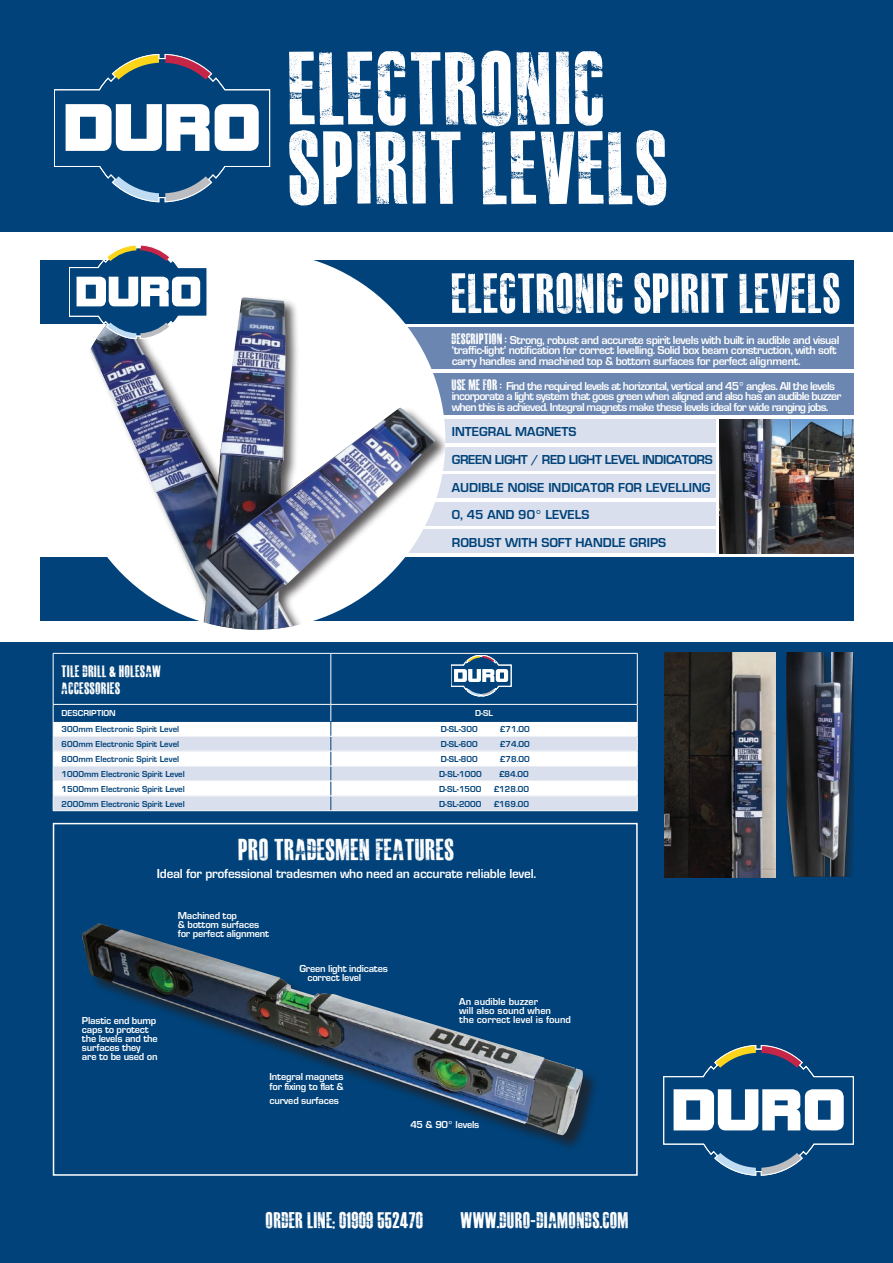
<style>
.page{position:relative;width:893px;height:1263px;background:#fff}
.page>*{position:absolute;margin:0;border:0;box-sizing:border-box;transform-origin:0 0}
.t1{font:102px "MASTERPLANCOMPLETE";color:#fff}
.t2{font:55.5px "MASTERPLANCOMPLETE";color:#fff}
.t3{font:30px "MASTERPLANCOMPLETE";color:#fff}
.t4{font:22.5px "MASTERPLANCOMPLETE";color:#fff}
.t5{font:16.5px "MASTERPLANCOMPLETE";letter-spacing:.005em;color:#fff}
.t6{font:13.5px "Eurose";color:#004279}
.t7{font:13.5px "Eurose";letter-spacing:-.02em;color:#fff}
.t8{font:13.5px "Eurose";letter-spacing:-.03em;color:#004279}
.t9{font:12px/10.5px "Eurose";letter-spacing:-.06em;color:#fff}
.t10{font:12px/10.5px "Eurose";letter-spacing:-.04em;color:#fff}
.t11{font:10.5px/13.5px "Eurose";letter-spacing:-.02em;color:#fff}
.t12{font:10.5px "Eurose";color:#fff}
.t13{font:9px "Eurose";color:#004279}
.t14{font:9px "Eurose";color:#fff}
.s1{font-family:"MASTERPLANCOMPLETE";font-size:15px}
</style>
<div class="page">
<div style="left:0;top:642px;width:893px;height:621px;background:#004279"></div>
<div style="left:0;top:0;width:893px;height:232px;background:#004279"></div>
<svg style="left:54px;top:54px;width:216px;height:148px"></svg>
<div style="left:53px;top:823px;width:585px;height:353px;border:2px solid #fff"></div>
<svg style="left:663px;top:1045px;width:191px;height:130px"></svg>
<div style="left:303px;top:530px;width:412px;height:23px;background:#d9dfec"></div>
<div style="left:303px;top:502px;width:412px;height:23px;background:#d9dfec"></div>
<div style="left:303px;top:474px;width:412px;height:24px;background:#d9dfec"></div>
<div style="left:303px;top:447px;width:412px;height:23px;background:#d9dfec"></div>
<div style="left:303px;top:419px;width:412px;height:24px;background:#d9dfec"></div>
<div style="left:303px;top:373px;width:551px;height:42px;background:#6a86b1"></div>
<div style="left:303px;top:328px;width:551px;height:41px;background:#6a86b1"></div>
<div style="left:40px;top:557px;width:814px;height:64px;background:#004279"></div>
<div style="left:40px;top:260px;width:814px;height:63px;background:#004279"></div>
<div style="left:67px;top:276px;width:378px;height:354px;background:#231f20;opacity:.75"></div>
<img style="left:91px;top:297px;width:345px;height:333px">
<img style="left:720px;top:419px;width:134px;height:134px">
<svg style="left:69px;top:245px;width:138px;height:94px"></svg>
<svg style="left:53px;top:653px;width:585px;height:158px"></svg>
<div style="left:83px;top:925px;width:517px;height:227px;background:#231f20;opacity:.75"></div>
<img style="left:82px;top:923px;width:502px;height:212px">
<img style="left:664px;top:653px;width:111px;height:224px">
<img style="left:787px;top:652px;width:66px;height:224px">
<p class="t1" style="left:289px;top:38px;width:320px">ELECTRONIC</p>
<p class="t1" style="left:289px;top:117px;width:382px">SPIRIT LEVELS</p>
<p class="t2" style="left:452px;top:266px;width:391px">ELECTRONIC SPIRIT LEVELS</p>
<p class="t10" style="left:452px;top:335px;width:389px"><span class="s1">DESCRIPTION ;</span> Strong, robust and accurate spirit levels with built in audible and visual ‘traffic-light’ notification for correct levelling. Solid box beam construction, with soft carry handles and machined top &amp; bottom surfaces for perfect alignment.</p>
<p class="t9" style="left:452px;top:380px;width:391px"><span class="s1">USE ME FOR ;</span> Find the required levels at horizontal, vertical and 45° angles. All the levels incorporate a light system that goes green when aligned and also has an audible buzzer when this is achieved. Integral magnets make these levels ideal for wide ranging jobs.</p>
<p class="t6" style="left:452px;top:425px;width:126px">INTEGRAL MAGNETS</p>
<p class="t8" style="left:452px;top:452px;width:262px">GREEN LIGHT / RED LIGHT LEVEL INDICATORS</p>
<p class="t6" style="left:452px;top:480px;width:260px">AUDIBLE NOISE INDICATOR FOR LEVELLING</p>
<p class="t6" style="left:452px;top:507px;width:139px">0, 45 AND 90° LEVELS</p>
<p class="t6" style="left:452px;top:535px;width:216px">ROBUST WITH SOFT HANDLE GRIPS</p>
<p class="t5" style="left:62px;top:663px;width:101px">TILE DRILL &amp; HOLESAW</p>
<p class="t5" style="left:62px;top:680px;width:60px">ACCESSORIES</p>
<p class="t14" style="left:62px;top:709px;width:56px">DESCRIPTION</p>
<p class="t14" style="left:475px;top:709px;width:19px">D-SL</p>
<p class="t13" style="left:62px;top:725px;width:119px">300mm Electronic Spirit Level</p>
<p class="t13" style="left:441px;top:725px;width:38px">D-SL-300</p>
<p class="t13" style="left:500px;top:725px;width:31px">£71.00</p>
<p class="t13" style="left:62px;top:739px;width:119px">600mm Electronic Spirit Level</p>
<p class="t13" style="left:441px;top:739px;width:38px">D-SL-600</p>
<p class="t13" style="left:500px;top:739px;width:31px">£74.00</p>
<p class="t13" style="left:62px;top:754px;width:119px">800mm Electronic Spirit Level</p>
<p class="t13" style="left:441px;top:754px;width:38px">D-SL-800</p>
<p class="t13" style="left:500px;top:754px;width:31px">£78.00</p>
<p class="t13" style="left:62px;top:769px;width:125px">1000mm Electronic Spirit Level</p>
<p class="t13" style="left:439px;top:769px;width:44px">D-SL-1000</p>
<p class="t13" style="left:499px;top:769px;width:31px">£84.00</p>
<p class="t13" style="left:62px;top:784px;width:125px">1500mm Electronic Spirit Level</p>
<p class="t13" style="left:439px;top:784px;width:44px">D-SL-1500</p>
<p class="t13" style="left:494px;top:784px;width:37px">£128.00</p>
<p class="t13" style="left:62px;top:799px;width:125px">2000mm Electronic Spirit Level</p>
<p class="t13" style="left:439px;top:799px;width:44px">D-SL-2000</p>
<p class="t13" style="left:494px;top:799px;width:37px">£169.00</p>
<p class="t3" style="left:238px;top:835px;width:218px">PRO TRADESMEN FEATURES</p>
<p class="t7" style="left:157px;top:866px;width:381px">Ideal for professional tradesmen who need an accurate reliable level.</p>
<p class="t11" style="left:178px;top:909px;width:61px">Machined top</p>
<p class="t11" style="left:178px;top:918px;width:83px">&amp; bottom surfaces</p>
<p class="t11" style="left:178px;top:927px;width:93px">for perfect alignment</p>
<p class="t11" style="left:299px;top:961px;width:90px">Green light indicates</p>
<p class="t11" style="left:307px;top:970px;width:55px">correct level</p>
<p class="t12" style="left:459px;top:996px;width:80px">An audible buzzer</p>
<p class="t12" style="left:459px;top:1005px;width:93px">will also sound when</p>
<p class="t11" style="left:82px;top:1014px;width:76px">Plastic end bump</p>
<p class="t12" style="left:459px;top:1014px;width:113px">the correct level is found</p>
<p class="t11" style="left:82px;top:1023px;width:68px">caps to protect</p>
<p class="t11" style="left:82px;top:1032px;width:77px">the levels and the</p>
<p class="t11" style="left:82px;top:1041px;width:60px">surfaces they</p>
<p class="t11" style="left:82px;top:1050px;width:77px">are to be used on</p>
<p class="t11" style="left:270px;top:1069px;width:75px">Integral magnets</p>
<p class="t11" style="left:270px;top:1080px;width:76px">for fixing to flat &amp; curved surfaces</p>
<p class="t11" style="left:410px;top:1117px;width:71px">45 &amp; 90° levels</p>
<p class="t4" style="left:266px;top:1209px;width:159px">ORDER LINE; 01909 552470</p>
<p class="t4" style="left:461px;top:1209px;width:170px">WWW.DURO-DIAMONDS.COM</p>
</div>
